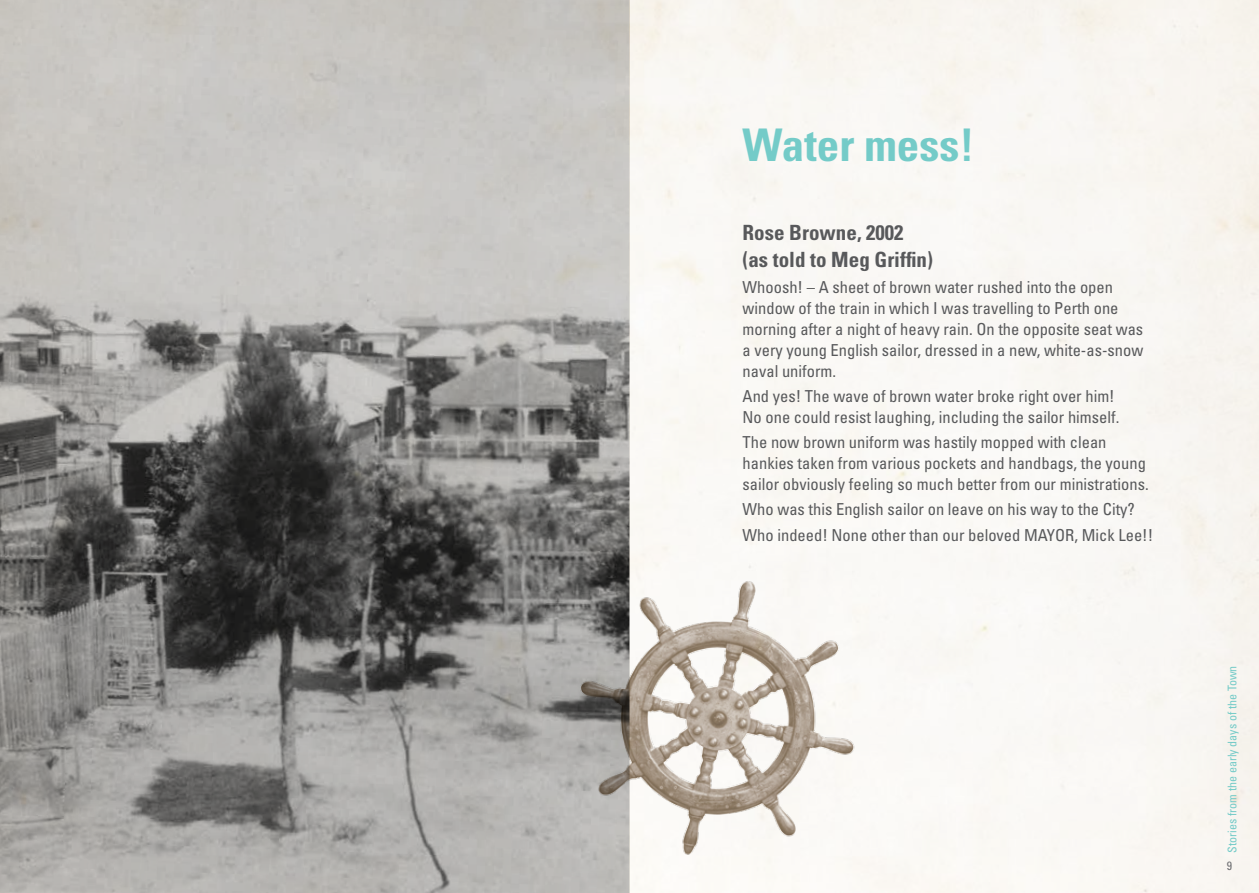
<style>
.page{position:relative;width:1259px;height:893px;background:#fff}
.page>*{position:absolute;margin:0;border:0;box-sizing:border-box;transform-origin:0 0}
.t1{font:700 condensed 45px "Univers";color:#74cbc8}
.t2{font:700 condensed 21px/27px "Univers";color:#58595b}
.t3{font:condensed 16.5px/21px "Univers";color:#58595b}
.t4{font:condensed 12px "Univers";color:#74cbc8}
.t5{font:condensed 12px "Univers";color:#6d6e71}
</style>
<div class="page">
<img style="left:0;top:0;width:629px;height:893px">
<img style="left:556px;top:564px;width:320px;height:308px">
<h1 class="t1" style="left:742px;top:118px;width:233px">Water mess!</h1>
<p class="t2" style="left:742px;top:219px;width:192px">Rose Browne, 2002 (as told to Meg Griffin)</p>
<p class="t3" style="left:742px;top:276px;width:402px">Whoosh! – A sheet of brown water rushed into the open window of the train in which I was travelling to Perth one morning after a night of heavy rain. On the opposite seat was a very young English sailor, dressed in a new, white-as-snow naval uniform.</p>
<p class="t3" style="left:742px;top:385px;width:378px">And yes! The wave of brown water broke right over him!<br>No one could resist laughing, including the sailor himself.</p>
<p class="t3" style="left:742px;top:431px;width:407px">The now brown uniform was hastily mopped with clean hankies taken from various pockets and handbags, the young sailor obviously feeling so much better from our ministrations.</p>
<p class="t3" style="left:742px;top:496px;width:412px;line-height:25.2px">Who was this English sailor on leave on his way to the City?<br>Who indeed! None other than our beloved MAYOR, Mick Lee!!</p>
<p class="t4" style="left:1224px;top:853px;width:188px;rotate:-90deg">Stories from the early days of the Town</p>
<p class="t5" style="left:1226px;top:859px;width:7px">9</p>
</div>
